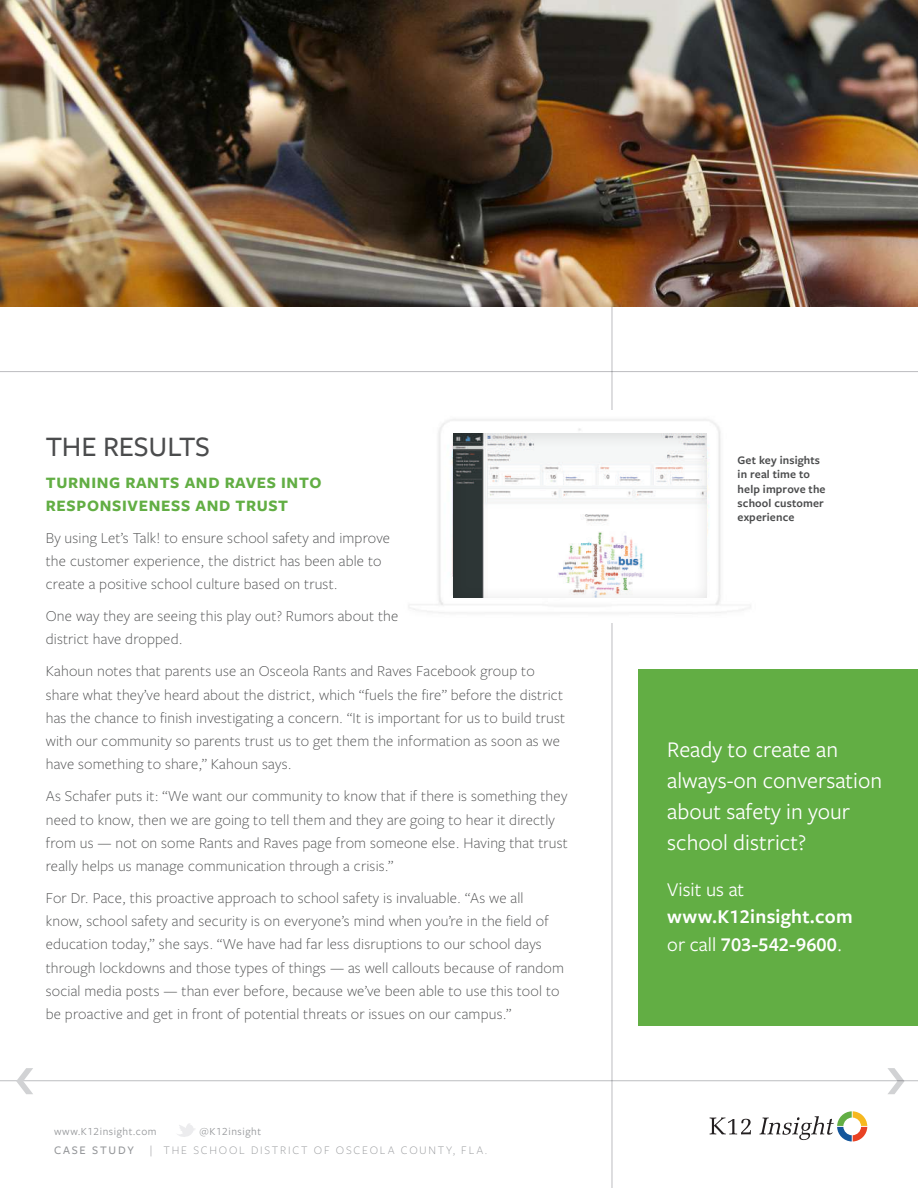
<style>
.page{position:relative;width:918px;height:1188px;background:#fff}
.page>*{position:absolute;margin:0;border:0;box-sizing:border-box;transform-origin:0 0}
.t1{font:500 29.25px "Freight Sans Pro";letter-spacing:-.005em;color:#4b4c4d}
.t2{font:23.25px/31px "Freight Sans Pro";color:#fff}
.t3{font:600 20.25px/28px "Freight Sans Pro";letter-spacing:.01em;color:#fff}
.t4{font:20.25px "Freight Sans Pro";color:#fff}
.t5{font:700 16.5px/23px "Freight Sans Pro";letter-spacing:.04em;color:#62ae44}
.t6{font:300 15.75px/23.2px "Freight Sans Pro";letter-spacing:.01em;color:#4b4c4d}
.t7{font:600 12px/14.2px "Freight Sans Pro";letter-spacing:.01em;color:#4b4c4d}
.t8{font:300 12px "Freight Sans Pro";letter-spacing:.15em;color:#939598}
.t9{font:500 12px "Freight Sans Pro";letter-spacing:.15em;color:#939598}
.t10{font:11.25px "Freight Sans Pro";letter-spacing:.05em;color:#939598}
.s1{font-weight:400}
</style>
<div class="page">
<svg style="left:177px;top:1123px;width:18px;height:14px"></svg>
<svg style="left:710px;top:1111px;width:157px;height:30px"></svg>
<hr style="left:0;top:371px;width:918px;height:1px;background:#bcbdc0">
<hr style="left:612px;top:270px;width:1px;height:918px;background:#bcbdc0">
<hr style="left:0;top:1080px;width:918px;height:1px;background:#bcbdc0">
<svg style="left:16px;top:1068px;width:17px;height:26px"></svg>
<svg style="left:887px;top:1068px;width:17px;height:26px"></svg>
<div style="left:638px;top:670px;width:280px;height:356px;background:#62ae44"></div>
<img style="left:408px;top:411px;width:343px;height:212px">
<div style="left:451px;top:432px;width:256px;height:167px;background:#231f20;opacity:.15"></div>
<img style="left:0;top:0;width:918px;height:307px">
<h1 class="t1" style="left:46px;top:427px;width:166px">THE RESULTS</h1>
<p class="t5" style="left:46px;top:471px;width:277px">TURNING RANTS AND RAVES INTO<br>RESPONSIVENESS AND TRUST</p>
<p class="t6" style="left:46px;top:525px;width:346px">By using Let’s Talk! to ensure school safety and improve the customer experience, the district has been able to create a positive school culture based on trust.</p>
<p class="t6" style="left:46px;top:604px;width:354px">One way they are seeing this play out? Rumors about the district have dropped.</p>
<p class="t6" style="left:46px;top:659px;width:521px">Kahoun notes that parents use an Osceola Rants and Raves Facebook group to share what they’ve heard about the district, which “fuels the fire” before the district has the chance to finish investigating a concern. “It is important for us to build trust with our community so parents trust us to get them the information as soon as we have something to share,” Kahoun says.</p>
<p class="t6" style="left:46px;top:784px;width:524px">As Schafer puts it: “We want our community to know that if there is something they need to know, then we are going to tell them and they are going to hear it directly from us — not on some Rants and Raves page from someone else. Having that trust really helps us manage communication through a crisis.”</p>
<p class="t6" style="left:46px;top:886px;width:520px">For Dr. Pace, this proactive approach to school safety is invaluable. “As we all know, school safety and security is on everyone’s mind when you’re in the field of education today,” she says. “We have had far less disruptions to our school days through lockdowns and those types of things — as well callouts because of random social media posts — than ever before, because we’ve been able to use this tool to be proactive and get in front of potential threats or issues on our campus.”</p>
<p class="t10" style="left:54px;top:1124px;width:104px">www.K12insight.com</p>
<p class="t10" style="left:200px;top:1124px;width:63px">@K12insight</p>
<p class="t9" style="left:54px;top:1142px;width:81px">CASE STUDY</p>
<p class="t8" style="left:149px;top:1142px;width:339px">| THE SCHOOL DISTRICT OF OSCEOLA COUNTY, FLA.</p>
<p class="t7" style="left:738px;top:453px;width:90px">Get key insights in real time to help improve the school customer experience</p>
<h2 class="t2" style="left:667px;top:733px;width:216px">Ready to create an always-on conversation about safety in your school district?</h2>
<p class="t4" style="left:667px;top:876px;width:79px">Visit us at</p>
<p class="t3" style="left:667px;top:902px;width:187px">www.K12insight.com <span class="s1">or call</span> 703-542-9600<span class="s1">.</span></p>
</div>
